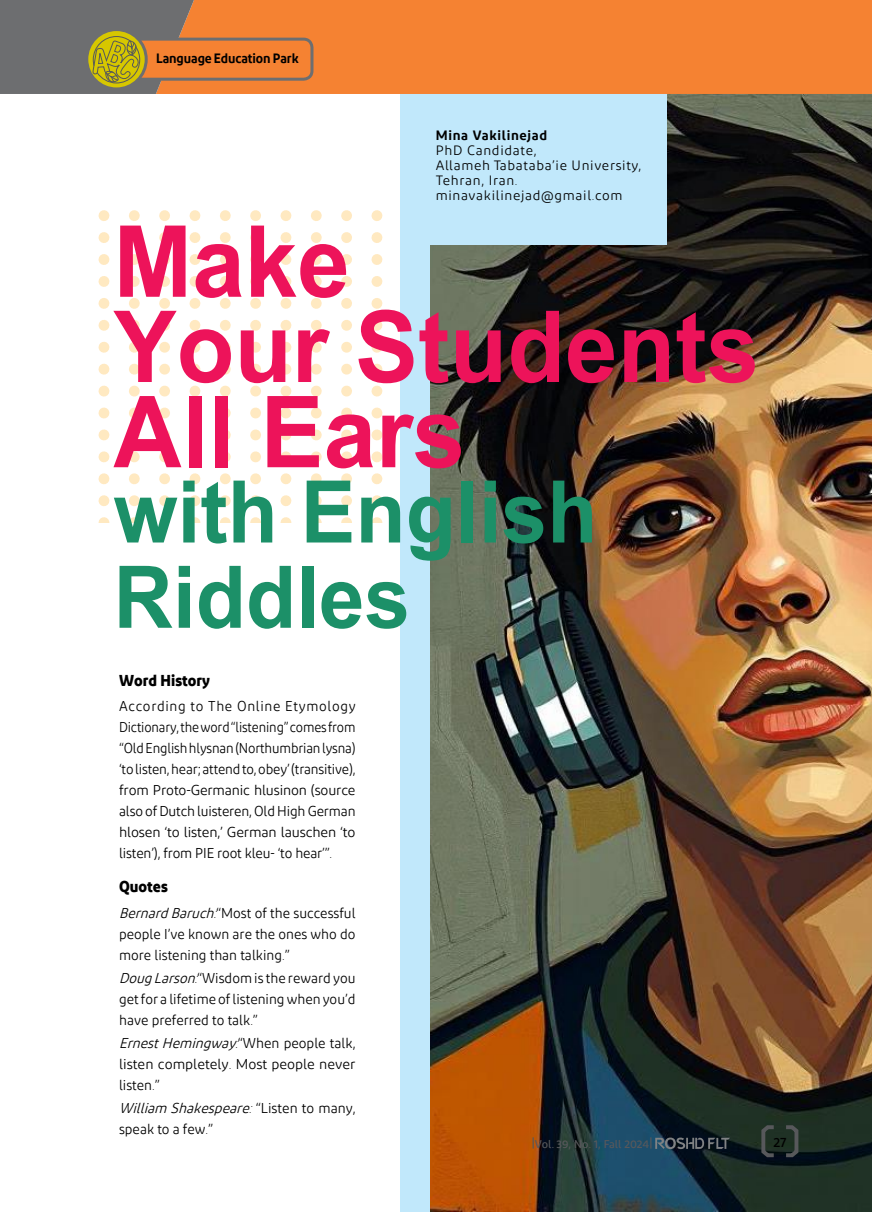
<style>
.page{position:relative;width:872px;height:1212px;background:#fff}
.page>*{position:absolute;margin:0;border:0;box-sizing:border-box;transform-origin:0 0}
.t1{font:700 99.45px/85.2px "Arial";color:#ed135a;scale:.95 1}
.t2{font:700 86.4px/85.2px "Arial";color:#1c9068;scale:.95 1}
.t3{font:700 15.75px "Diodrum Arabic";color:#000;scale:.95 1}
.t4{font:14.25px/21px "Diodrum Arabic";color:#000;scale:.95 1}
.t5{font:14.25px "Diodrum Arabic";color:#000;scale:.96 1}
.t6{font:14.25px/21px "Diodrum Arabic";color:#000}
.t7{font:italic 14.25px "Diodrum Arabic";color:#000;scale:.96 1}
.t8{font:italic 14.25px "Diodrum Arabic";color:#000;scale:.95 1}
.t9{font:13.5px/15px "Diodrum Arabic";letter-spacing:.05em;color:#000}
.t10{font:600 13.5px "Diodrum Arabic";letter-spacing:-.01em;color:#000;scale:.95 1}
.t11{font:600 13.5px "Diodrum Arabic";letter-spacing:.05em;color:#000}
.t12{font:500 13.5px "Diodrum Arabic";color:#000}
.t13{font:500 11.25px "Diodrum Arabic";color:#57585b}
.s1{font-style:italic}
</style>
<div class="page">
<img style="left:430px;top:94px;width:442px;height:1118px">
<div style="left:401px;top:0;width:29px;height:1212px;background:#c1e8fb"></div>
<div style="left:415px;top:70px;width:251px;height:174px;background:#c1e8fb"></div>
<svg style="left:99px;top:210px;width:10px;height:312px"></svg>
<svg style="left:129px;top:210px;width:11px;height:312px"></svg>
<svg style="left:159px;top:210px;width:11px;height:312px"></svg>
<svg style="left:189px;top:210px;width:11px;height:312px"></svg>
<svg style="left:220px;top:210px;width:11px;height:312px"></svg>
<svg style="left:250px;top:210px;width:11px;height:312px"></svg>
<svg style="left:280px;top:210px;width:11px;height:312px"></svg>
<svg style="left:311px;top:210px;width:11px;height:312px"></svg>
<svg style="left:341px;top:210px;width:11px;height:312px"></svg>
<svg style="left:371px;top:210px;width:11px;height:312px"></svg>
<div style="left:194px;top:0;width:678px;height:94px;background:#f58232"></div>
<div style="left:113px;top:39px;width:199px;height:40px;background:#f58232;border-radius:9px"></div>
<div style="left:112px;top:38px;width:201px;height:43px;border:3px solid #6d6e70;border-radius:9px"></div>
<svg style="left:0;top:0;width:194px;height:94px;background:#8a795a"></svg>
<svg style="left:655px;top:1137px;width:75px;height:13px"></svg>
<svg style="left:759px;top:1123px;width:41px;height:36px"></svg>
<p class="t10" style="left:156px;top:51px;width:152px">Language Education Park</p>
<p class="t11" style="left:436px;top:128px;width:113px">Mina Vakilinejad</p>
<p class="t9" style="left:436px;top:143px;width:207px">PhD Candidate,<br>Allameh Tabataba i e’ University,<br>Tehran, Iran. minavakilinejad@gmail.com</p>
<h1 class="t1" style="left:113px;top:220px;width:681px">Make<br>Your Students<br>All Ears</h1>
<h2 class="t2" style="left:113px;top:470px;width:511px">with English<br>Riddles</h2>
<p class="t3" style="left:119px;top:671px;width:97px">Word History</p>
<p class="t4" style="left:119px;top:695px;width:250px;text-align:justify">According to The Online Etymology Dictionary,theword“listening”comesfrom “OldEnglishhlysnan(Northumbrianlysna( t o‘ listen,hear;attendto,obey’ (transitive ,( from Proto-Germanic hlusinon (source also of Dutch luisteren, Old High German hlosen ‘to listen ’ , German lauschen ‘to listen ,’ ) from PIE root kleu ‘- to hear .“‘</p>
<p class="t3" style="left:119px;top:878px;width:53px">Quotes</p>
<p class="t4" style="left:171px;top:902px;width:196px"><span class="s1">Baruch</span>Most of the successful</p>
<p class="t8" style="left:119px;top:904px;width:60px">Bernard</p>
<p class="t4" style="left:119px;top:923px;width:250px">people ’I ve known are the ones who do more listening than talking “.</p>
<p class="t4" style="left:154px;top:967px;width:214px"><span class="s1">Larson</span>Wisdom is the reward you</p>
<p class="t4" style="left:213px;top:902px;width:12px">“<span class="s1">:</span></p>
<p class="t4" style="left:195px;top:967px;width:12px">“<span class="s1">:</span></p>
<p class="t8" style="left:119px;top:969px;width:43px">Doug</p>
<p class="t4" style="left:119px;top:988px;width:250px">get fora lifetime oflistening when you d’ have preferred to talk “.</p>
<p class="t5" style="left:162px;top:1035px;width:203px"><span class="s1">Hemingway</span>When people talk,</p>
<p class="t5" style="left:235px;top:1035px;width:12px">“<span class="s1">:</span></p>
<p class="t7" style="left:119px;top:1035px;width:49px">Ernest</p>
<p class="t6" style="left:119px;top:1053px;width:238px">listen completely. Most people never listen “.</p>
<p class="t5" style="left:249px;top:1100px;width:113px">“<span class="s1">:</span>Listen to many,</p>
<p class="t7" style="left:119px;top:1100px;width:58px">William</p>
<p class="t4" style="left:119px;top:1118px;width:101px">speak to a few “.</p>
<p class="t7" style="left:171px;top:1100px;width:91px">Shakespeare</p>
<p class="t13" style="left:532px;top:1135px;width:5px">|</p>
<p class="t13" style="left:649px;top:1135px;width:5px">|</p>
<p class="t13" style="left:535px;top:1137px;width:116px">Vol. 39, No. 1, Fall 2024</p>
<p class="t12" style="left:773px;top:1134px;width:15px">27</p>
</div>
